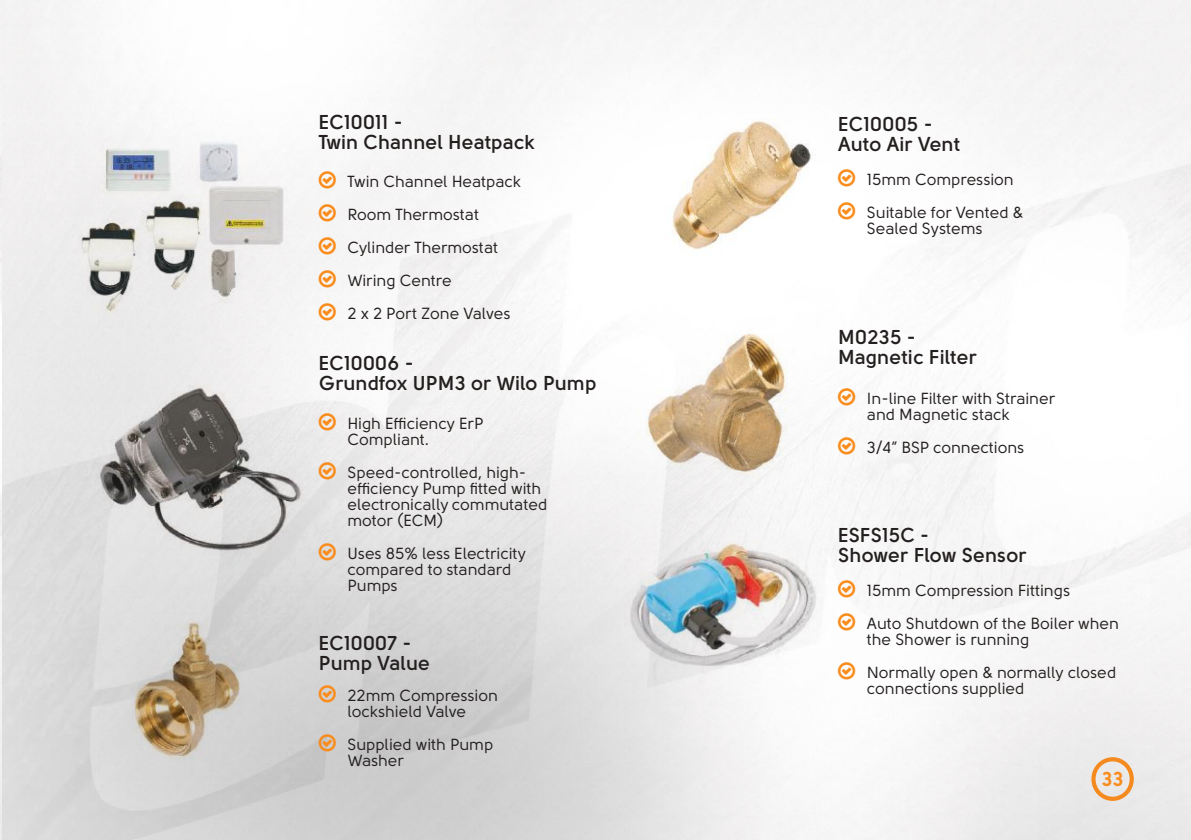
<style>
.page{position:relative;width:1191px;height:840px;background:#fff}
.page>*{position:absolute;margin:0;border:0;box-sizing:border-box;transform-origin:0 0}
.t1{font:700 20px/20px "Solomon Sans Semi";color:#241f1f}
.t2{font:20px "Solomon Sans Bold";color:#f98c1c}
.t3{font:16px/16px "Solomon Sans Normal";color:#241f1f}
</style>
<div class="page">
<svg style="left:1090px;top:755px;width:44px;height:46px;background:#edd1b6"></svg>
<img style="left:80px;top:134px;width:212px;height:181px">
<img style="left:665px;top:119px;width:152px;height:137px">
<img style="left:87px;top:377px;width:224px;height:189px">
<img style="left:102px;top:606px;width:168px;height:173px">
<img style="left:626px;top:316px;width:207px;height:208px">
<img style="left:609px;top:526px;width:224px;height:159px">
<svg style="left:319px;top:685px;width:17px;height:17px"></svg>
<svg style="left:319px;top:734px;width:17px;height:17px"></svg>
<svg style="left:319px;top:412px;width:17px;height:18px"></svg>
<svg style="left:319px;top:461px;width:17px;height:18px"></svg>
<svg style="left:319px;top:542px;width:17px;height:18px"></svg>
<svg style="left:319px;top:171px;width:17px;height:17px"></svg>
<svg style="left:319px;top:204px;width:17px;height:17px"></svg>
<svg style="left:319px;top:237px;width:17px;height:17px"></svg>
<svg style="left:319px;top:270px;width:17px;height:17px"></svg>
<p class="t1" style="left:319px;top:111px;width:218px">EC10011 -<br>Twin Channel Heatpack</p>
<p class="t3" style="left:347px;top:165px;width:175px;line-height:33px">Twin Channel Heatpack<br>Room Thermostat<br>Cylinder Thermostat<br>Wiring Centre<br>2 x 2 Port Zone Valves</p>
<p class="t1" style="left:319px;top:352px;width:279px">EC10006 -<br>Grundfox UPM3 or Wilo Pump</p>
<p class="t3" style="left:347px;top:415px;width:137px">High Efficiency ErP<br>Compliant.</p>
<p class="t3" style="left:347px;top:464px;width:201px">Speed-controlled, high&shy;efficiency Pump fitted with electronically commutated motor (ECM)</p>
<p class="t3" style="left:347px;top:545px;width:180px">Uses 85% less Electricity compared to standard<br>Pumps</p>
<p class="t1" style="left:319px;top:632px;width:113px">EC10007 -<br>Pump Value</p>
<p class="t3" style="left:347px;top:687px;width:152px">22mm Compression lockshield Valve</p>
<p class="t3" style="left:347px;top:736px;width:147px">Supplied with Pump<br>Washer</p>
<p class="t1" style="left:838px;top:113px;width:124px">EC10005 -<br>Auto Air Vent</p>
<p class="t3" style="left:867px;top:163px;width:158px;line-height:33px">15mm Compression<br>Suitable for Vented &amp;</p>
<p class="t3" style="left:867px;top:221px;width:117px">Sealed Systems</p>
<p class="t1" style="left:838px;top:327px;width:140px">M0235 -<br>Magnetic Filter</p>
<p class="t3" style="left:867px;top:390px;width:190px">In-line Filter with Strainer and Magnetic stack</p>
<p class="t3" style="left:867px;top:439px;width:159px">3/4” BSP connections</p>
<p class="t1" style="left:838px;top:524px;width:190px">ESFS15C -<br>Shower Flow Sensor</p>
<p class="t3" style="left:867px;top:573px;width:253px;line-height:33px">15mm Compression Fittings<br>Auto Shutdown of the Boiler when</p>
<p class="t3" style="left:867px;top:622px;width:251px;line-height:33px">the Shower is running<br>Normally open &amp; normally closed</p>
<p class="t3" style="left:867px;top:680px;width:159px">connections supplied</p>
<p class="t2" style="left:1102px;top:766px;width:23px">33</p>
</div>
